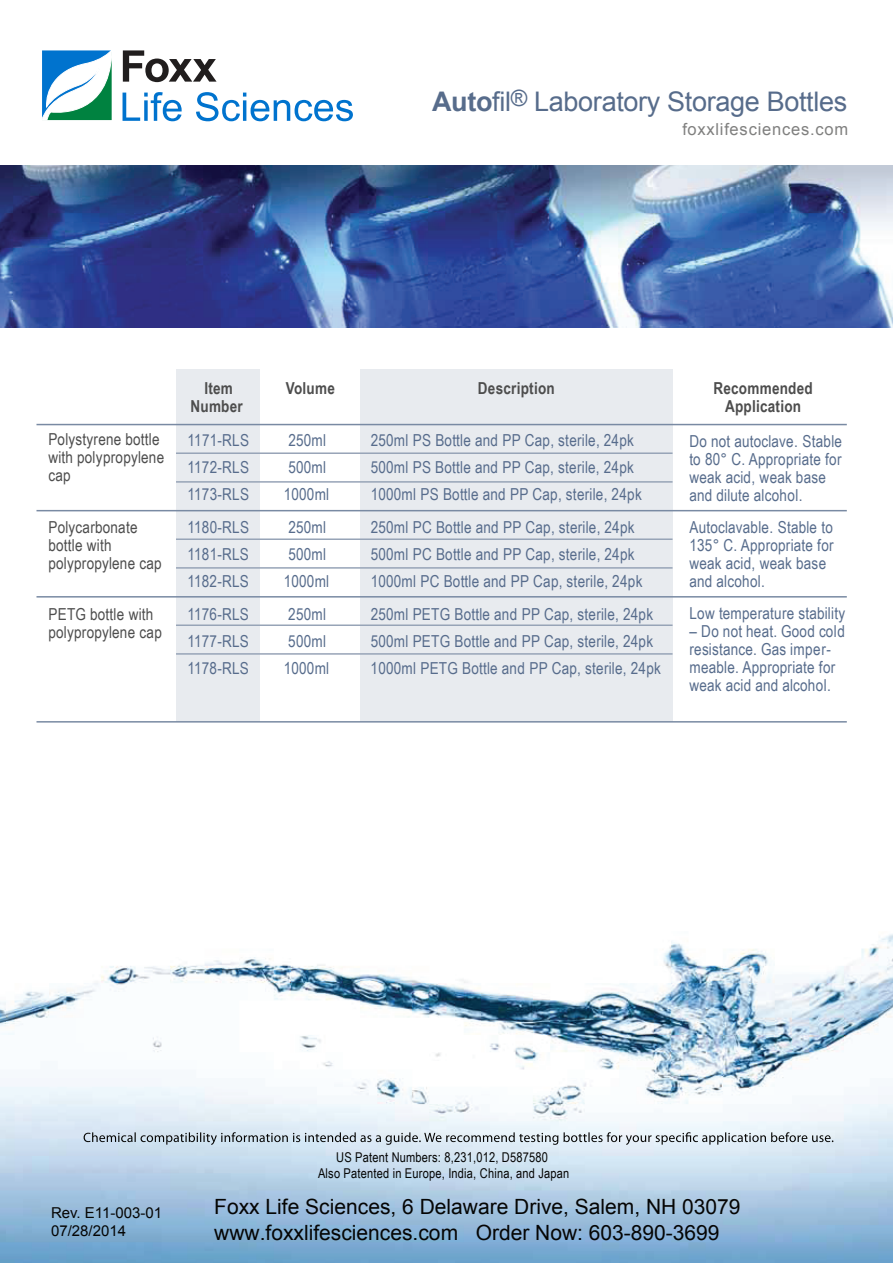
<style>
.page{position:relative;width:893px;height:1263px;background:#fff}
.page>*{position:absolute;margin:0;border:0;box-sizing:border-box;transform-origin:0 0}
.t1{font:27px "Arial";letter-spacing:-.01em;color:#576c8b}
.t2{font:21px/25.2px "Arial";color:#050504}
.t3{font:16.5px/18px "Arial Narrow";letter-spacing:.01em;color:#576c8c}
.t4{font:16.5px/18px "Arial Narrow";letter-spacing:.01em;color:#4d4d4d}
.t5{font:700 16.5px "Arial Narrow";letter-spacing:.015em;color:#4d4d4d}
.t6{font:16.5px "Arial";letter-spacing:.05em;color:#80807f}
.t7{font:15px/18px "Arial";color:#050504}
.t8{font:13.5px/16.2px "Arial Narrow";letter-spacing:.015em;color:#050504;text-align:center}
.s1{font-weight:700}
</style>
<div class="page">
<img style="left:0;top:934px;width:893px;height:329px">
<svg style="left:84px;top:1132px;width:749px;height:13px;background:#b4bfc7"></svg>
<div style="left:176px;top:369px;width:84px;height:353px;background:#e8ebef"></div>
<div style="left:360px;top:369px;width:313px;height:353px;background:#e8ebef"></div>
<hr style="left:36px;top:510px;width:811px;height:1px;background:#798aa3">
<hr style="left:36px;top:424px;width:811px;height:1px;background:#798aa3">
<hr style="left:176px;top:452px;width:497px;height:2px;background:#97a4b7">
<hr style="left:176px;top:481px;width:497px;height:2px;background:#97a4b7">
<hr style="left:176px;top:538px;width:497px;height:2px;background:#97a4b7">
<hr style="left:176px;top:567px;width:497px;height:2px;background:#97a4b7">
<hr style="left:176px;top:624px;width:497px;height:2px;background:#97a4b7">
<hr style="left:176px;top:653px;width:497px;height:2px;background:#97a4b7">
<hr style="left:36px;top:596px;width:811px;height:1px;background:#798aa3">
<hr style="left:36px;top:721px;width:811px;height:1px;background:#798aa3">
<img style="left:0;top:165px;width:893px;height:162px">
<svg style="left:123px;top:50px;width:94px;height:32px"></svg>
<svg style="left:123px;top:92px;width:59px;height:29px"></svg>
<svg style="left:196px;top:92px;width:157px;height:29px"></svg>
<svg style="left:42px;top:50px;width:70px;height:70px"></svg>
<h1 class="t1" style="left:432px;top:84px;width:417px"><span class="s1">Auto</span>fil<sup>®</sup> Laboratory Storage Bottles</h1>
<p class="t6" style="left:682px;top:118px;width:167px">foxxlifesciences.com</p>
<p class="t4" style="left:48px;top:430px;width:117px">Polystyrene bottle with polypropylene cap</p>
<p class="t4" style="left:48px;top:517px;width:115px">Polycarbonate bottle with polypropylene cap</p>
<p class="t4" style="left:48px;top:605px;width:115px">PETG bottle with polypropylene cap</p>
<p class="t5" style="left:204px;top:376px;width:30px">Item</p>
<p class="t5" style="left:286px;top:376px;width:51px">Volume</p>
<p class="t5" style="left:478px;top:376px;width:78px">Description</p>
<p class="t5" style="left:713px;top:376px;width:101px">Recommended</p>
<p class="t5" style="left:190px;top:394px;width:54px">Number</p>
<p class="t5" style="left:725px;top:394px;width:78px">Application</p>
<p class="t3" style="left:187px;top:431px;width:63px">1171-RLS</p>
<p class="t3" style="left:288px;top:431px;width:39px">250ml</p>
<p class="t3" style="left:371px;top:431px;width:265px">250ml PS Bottle and PP Cap, sterile, 24pk</p>
<p class="t3" style="left:187px;top:458px;width:63px">1172-RLS</p>
<p class="t3" style="left:288px;top:458px;width:39px">500ml</p>
<p class="t3" style="left:371px;top:458px;width:265px">500ml PS Bottle and PP Cap, sterile, 24pk</p>
<p class="t3" style="left:187px;top:485px;width:63px">1173-RLS</p>
<p class="t3" style="left:284px;top:485px;width:47px">1000ml</p>
<p class="t3" style="left:371px;top:485px;width:273px">1000ml PS Bottle and PP Cap, sterile, 24pk</p>
<p class="t3" style="left:187px;top:518px;width:63px">1180-RLS</p>
<p class="t3" style="left:288px;top:518px;width:39px">250ml</p>
<p class="t3" style="left:371px;top:518px;width:265px">250ml PC Bottle and PP Cap, sterile, 24pk</p>
<p class="t3" style="left:187px;top:545px;width:63px">1181-RLS</p>
<p class="t3" style="left:288px;top:545px;width:39px">500ml</p>
<p class="t3" style="left:371px;top:545px;width:265px">500ml PC Bottle and PP Cap, sterile, 24pk</p>
<p class="t3" style="left:187px;top:572px;width:63px">1182-RLS</p>
<p class="t3" style="left:284px;top:572px;width:47px">1000ml</p>
<p class="t3" style="left:371px;top:572px;width:273px">1000ml PC Bottle and PP Cap, sterile, 24pk</p>
<p class="t3" style="left:187px;top:605px;width:63px">1176-RLS</p>
<p class="t3" style="left:288px;top:605px;width:39px">250ml</p>
<p class="t3" style="left:371px;top:605px;width:284px">250ml PETG Bottle and PP Cap, sterile, 24pk</p>
<p class="t3" style="left:187px;top:632px;width:63px">1177-RLS</p>
<p class="t3" style="left:288px;top:632px;width:39px">500ml</p>
<p class="t3" style="left:371px;top:632px;width:284px">500ml PETG Bottle and PP Cap, sterile, 24pk</p>
<p class="t3" style="left:187px;top:659px;width:63px">1178-RLS</p>
<p class="t3" style="left:284px;top:659px;width:47px">1000ml</p>
<p class="t3" style="left:371px;top:659px;width:292px">1000ml PETG Bottle and PP Cap, sterile, 24pk</p>
<p class="t3" style="left:689px;top:431px;width:154px">Do not autoclave. Stable to 80° C. Appropriate for weak acid, weak base and dilute alcohol.</p>
<p class="t3" style="left:689px;top:517px;width:146px">Autoclavable. Stable to<br>135° C. Appropriate for weak acid, weak base and alcohol.</p>
<p class="t3" style="left:689px;top:604px;width:157px">Low temperature stability</p>
<p class="t3" style="left:689px;top:622px;width:157px">– Do not heat. Good cold resistance. Gas imper&shy;meable. Appropriate for weak acid and alcohol.</p>
<p class="t7" style="left:51px;top:1204px;width:113px">Rev. E11-003-01<br>07/28/2014</p>
<p class="t8" style="left:318px;top:1148px;width:253px">US Patent Numbers: 8,231,012, D587580<br>Also Patented in Europe, India, China, and Japan</p>
<p class="t2" style="left:214px;top:1194px;width:528px">Foxx Life Sciences, 6 Delaware Drive, Salem, NH 03079 www.foxxlifesciences.com Order Now: 603-890-3699</p>
</div>
